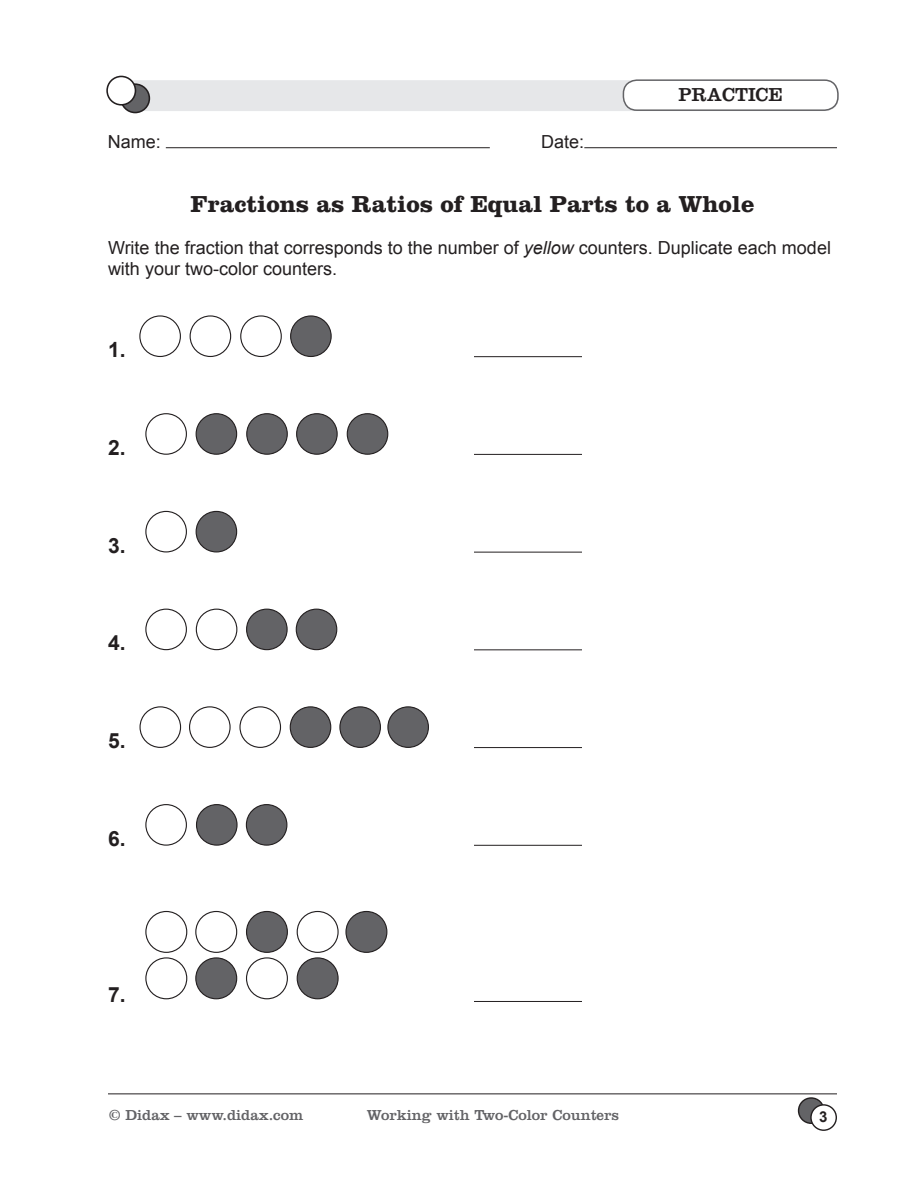
<style>
.page{position:relative;width:918px;height:1188px;background:#fff}
.page>*{position:absolute;margin:0;border:0;box-sizing:border-box;transform-origin:0 0}
.t1{font:700 24px "Clarendon";color:#231f20}
.t2{font:700 21px "Arial";color:#231f20}
.t3{font:19.5px "Clarendon";color:#231f20}
.t4{font:18px/21.6px "Arial";color:#231f20}
.t5{font:15px "Clarendon";color:#636366}
.t6{font:700 15px "Arial";color:#231f20}
.s1{font-style:italic}
</style>
<div class="page">
<div style="left:799px;top:1098px;width:25px;height:25px;background:#636366;border-radius:50%"></div>
<div style="left:798px;top:1097px;width:27px;height:27px;border:1px solid #231f20;border-radius:50%"></div>
<div style="left:811px;top:1105px;width:25px;height:25px;background:#fff;border-radius:50%"></div>
<div style="left:810px;top:1104px;width:27px;height:27px;border:1px solid #231f20;border-radius:50%"></div>
<hr style="left:166px;top:147px;width:324px;height:1px;background:#231f20">
<hr style="left:584px;top:147px;width:253px;height:1px;background:#231f20">
<div style="left:122px;top:80px;width:717px;height:31px;background:#e6e7e9;border-radius:14px"></div>
<div style="left:623px;top:80px;width:215px;height:30px;background:#fff;border-radius:13px"></div>
<div style="left:623px;top:79px;width:216px;height:32px;border:2px solid #636366;border-radius:13px"></div>
<div style="left:121px;top:84px;width:28px;height:29px;background:#636366;border-radius:50%"></div>
<div style="left:120px;top:83px;width:30px;height:30px;border:2px solid #231f20;border-radius:50%"></div>
<div style="left:107px;top:76px;width:28px;height:29px;background:#fff;border-radius:50%"></div>
<div style="left:106px;top:76px;width:30px;height:30px;border:2px solid #231f20;border-radius:50%"></div>
<hr style="left:108px;top:1094px;width:729px;height:1px;background:#231f20">
<div style="left:190px;top:315px;width:41px;height:42px;border:1px solid #231f20;border-radius:50%"></div>
<div style="left:139px;top:315px;width:42px;height:42px;border:1px solid #231f20;border-radius:50%"></div>
<div style="left:291px;top:316px;width:40px;height:40px;background:#636366;border-radius:50%"></div>
<div style="left:290px;top:315px;width:42px;height:42px;border:1px solid #231f20;border-radius:50%"></div>
<div style="left:240px;top:315px;width:42px;height:42px;border:1px solid #231f20;border-radius:50%"></div>
<hr style="left:474px;top:356px;width:108px;height:1px;background:#231f20">
<div style="left:196px;top:414px;width:41px;height:40px;background:#636366;border-radius:50%"></div>
<div style="left:196px;top:413px;width:41px;height:42px;border:1px solid #231f20;border-radius:50%"></div>
<div style="left:145px;top:413px;width:42px;height:42px;border:1px solid #231f20;border-radius:50%"></div>
<div style="left:297px;top:414px;width:40px;height:40px;background:#636366;border-radius:50%"></div>
<div style="left:296px;top:413px;width:42px;height:42px;border:1px solid #231f20;border-radius:50%"></div>
<div style="left:247px;top:414px;width:40px;height:40px;background:#636366;border-radius:50%"></div>
<div style="left:246px;top:413px;width:42px;height:42px;border:1px solid #231f20;border-radius:50%"></div>
<div style="left:347px;top:414px;width:41px;height:40px;background:#636366;border-radius:50%"></div>
<div style="left:347px;top:413px;width:41px;height:42px;border:1px solid #231f20;border-radius:50%"></div>
<hr style="left:474px;top:454px;width:108px;height:1px;background:#231f20">
<div style="left:196px;top:511px;width:41px;height:41px;background:#636366;border-radius:50%"></div>
<div style="left:196px;top:511px;width:41px;height:41px;border:1px solid #231f20;border-radius:50%"></div>
<div style="left:145px;top:511px;width:42px;height:41px;border:1px solid #231f20;border-radius:50%"></div>
<hr style="left:474px;top:552px;width:108px;height:1px;background:#231f20">
<div style="left:247px;top:609px;width:40px;height:41px;background:#636366;border-radius:50%"></div>
<div style="left:246px;top:609px;width:42px;height:41px;border:1px solid #231f20;border-radius:50%"></div>
<div style="left:196px;top:609px;width:41px;height:41px;border:1px solid #231f20;border-radius:50%"></div>
<div style="left:145px;top:609px;width:42px;height:41px;border:1px solid #231f20;border-radius:50%"></div>
<div style="left:296px;top:609px;width:41px;height:41px;background:#636366;border-radius:50%"></div>
<div style="left:296px;top:609px;width:41px;height:41px;border:1px solid #231f20;border-radius:50%"></div>
<hr style="left:474px;top:649px;width:108px;height:1px;background:#231f20">
<div style="left:290px;top:707px;width:41px;height:40px;background:#636366;border-radius:50%"></div>
<div style="left:290px;top:706px;width:41px;height:42px;border:1px solid #231f20;border-radius:50%"></div>
<div style="left:239px;top:706px;width:42px;height:42px;border:1px solid #231f20;border-radius:50%"></div>
<div style="left:189px;top:706px;width:42px;height:42px;border:1px solid #231f20;border-radius:50%"></div>
<div style="left:340px;top:707px;width:40px;height:40px;background:#636366;border-radius:50%"></div>
<div style="left:339px;top:706px;width:42px;height:42px;border:1px solid #231f20;border-radius:50%"></div>
<div style="left:140px;top:706px;width:41px;height:42px;border:1px solid #231f20;border-radius:50%"></div>
<div style="left:388px;top:707px;width:40px;height:40px;background:#636366;border-radius:50%"></div>
<div style="left:387px;top:706px;width:42px;height:42px;border:1px solid #231f20;border-radius:50%"></div>
<hr style="left:474px;top:747px;width:108px;height:1px;background:#231f20">
<div style="left:145px;top:804px;width:42px;height:42px;border:1px solid #231f20;border-radius:50%"></div>
<div style="left:246px;top:805px;width:41px;height:40px;background:#636366;border-radius:50%"></div>
<div style="left:246px;top:804px;width:41px;height:42px;border:1px solid #231f20;border-radius:50%"></div>
<div style="left:197px;top:805px;width:40px;height:40px;background:#636366;border-radius:50%"></div>
<div style="left:196px;top:804px;width:42px;height:42px;border:1px solid #231f20;border-radius:50%"></div>
<hr style="left:474px;top:845px;width:108px;height:1px;background:#231f20">
<div style="left:195px;top:911px;width:42px;height:42px;border:1px solid #231f20;border-radius:50%"></div>
<div style="left:145px;top:911px;width:42px;height:42px;border:1px solid #231f20;border-radius:50%"></div>
<div style="left:297px;top:911px;width:42px;height:42px;border:1px solid #231f20;border-radius:50%"></div>
<div style="left:247px;top:911px;width:40px;height:41px;background:#636366;border-radius:50%"></div>
<div style="left:246px;top:911px;width:42px;height:42px;border:1px solid #231f20;border-radius:50%"></div>
<div style="left:346px;top:911px;width:41px;height:41px;background:#636366;border-radius:50%"></div>
<div style="left:345px;top:911px;width:42px;height:42px;border:1px solid #231f20;border-radius:50%"></div>
<div style="left:145px;top:957px;width:42px;height:42px;border:1px solid #231f20;border-radius:50%"></div>
<div style="left:246px;top:957px;width:42px;height:42px;border:1px solid #231f20;border-radius:50%"></div>
<div style="left:196px;top:958px;width:41px;height:41px;background:#636366;border-radius:50%"></div>
<div style="left:195px;top:957px;width:42px;height:42px;border:1px solid #231f20;border-radius:50%"></div>
<div style="left:297px;top:958px;width:41px;height:41px;background:#636366;border-radius:50%"></div>
<div style="left:297px;top:957px;width:42px;height:42px;border:1px solid #231f20;border-radius:50%"></div>
<hr style="left:474px;top:1001px;width:108px;height:1px;background:#231f20">
<p class="t4" style="left:108px;top:131px;width:55px">Name:</p>
<p class="t4" style="left:541px;top:131px;width:45px">Date:</p>
<p class="t3" style="left:679px;top:83px;width:106px">PRACTICE</p>
<h1 class="t1" style="left:191px;top:189px;width:565px">Fractions as Ratios of Equal Parts to a Whole</h1>
<p class="t4" style="left:108px;top:237px;width:725px">Write the fraction that corresponds to the number of <span class="s1">yellow</span> counters. Duplicate each model with your two-color counters.</p>
<p class="t2" style="left:108px;top:336px;width:19px">1.</p>
<p class="t2" style="left:108px;top:434px;width:19px">2.</p>
<p class="t2" style="left:108px;top:531px;width:19px">3.</p>
<p class="t2" style="left:108px;top:629px;width:19px">4.</p>
<p class="t2" style="left:108px;top:727px;width:19px">5.</p>
<p class="t2" style="left:108px;top:824px;width:19px">6.</p>
<p class="t2" style="left:108px;top:981px;width:19px">7.</p>
<p class="t5" style="left:109px;top:1106px;width:196px">© Didax – www.didax.com</p>
<p class="t5" style="left:367px;top:1106px;width:254px">Working with Two-Color Counters</p>
<p class="t6" style="left:819px;top:1106px;width:10px">3</p>
</div>
